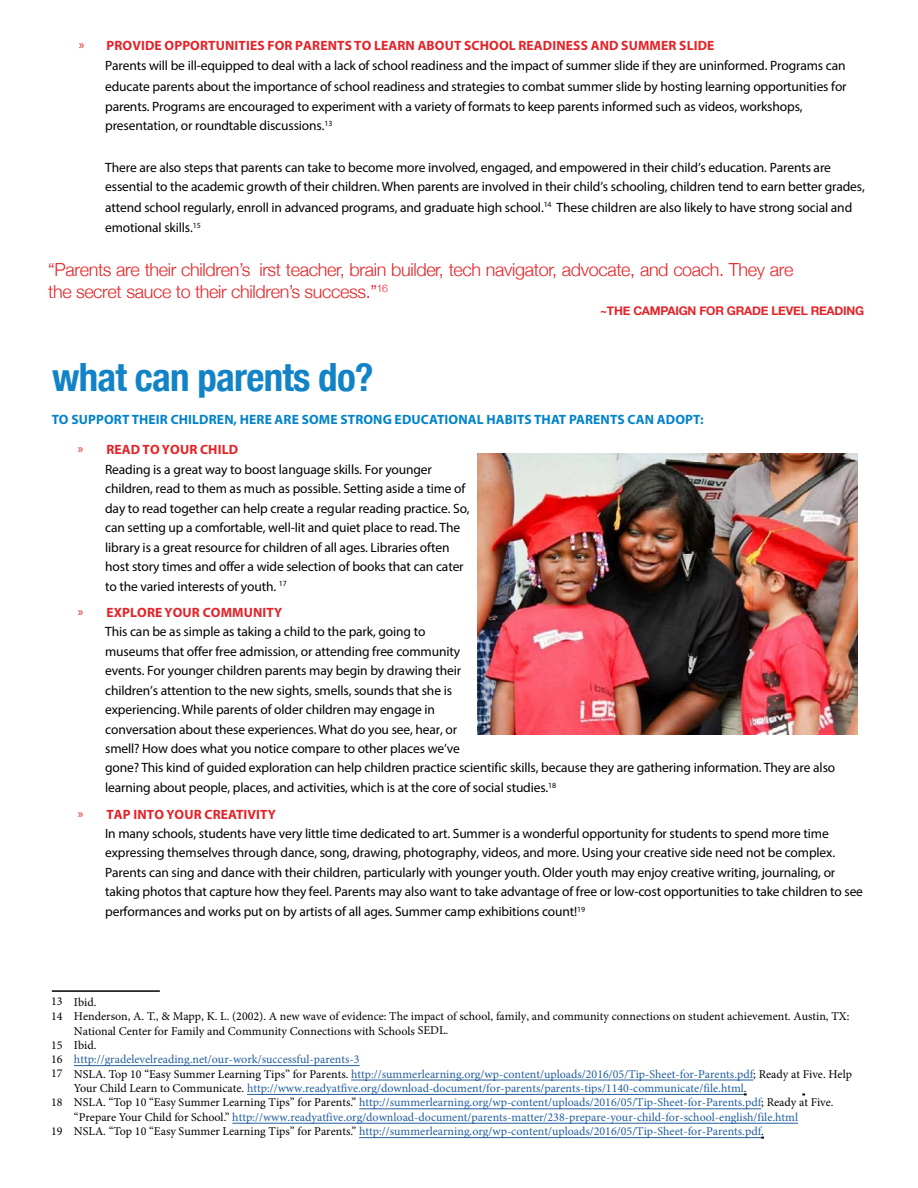
<style>
.page{position:relative;width:918px;height:1188px;background:#fff}
.page>*{position:absolute;margin:0;border:0;box-sizing:border-box;transform-origin:0 0}
.t1{font:700 condensed 39px "Helvetica Neue";letter-spacing:-.02em;color:#1283c6}
.t2{font:300 18px/22.5px "Helvetica Neue";letter-spacing:-.02em;color:#e42328}
.t3{font:13.5px/19.5px "Myriad Pro";letter-spacing:-.01em;color:#000}
.t4{font:700 13.5px "Myriad Pro";letter-spacing:.01em;color:#0083ca}
.t5{font:12px/14.4px "Minion Pro";color:#215e9e}
.t6{font:12px/14.4px "Minion Pro";color:#000}
.t7{font:700 12px "Helvetica Neue";letter-spacing:-.02em;color:#e42328}
.s1{color:#e42328}
.s2{font-weight:700;color:#e42328}
.s3{color:#000}
</style>
<div class="page">
<hr style="left:52px;top:990px;width:108px;height:2px;background:#000">
<hr style="left:359px;top:1137px;width:402px;height:1px;background:#215e9e">
<hr style="left:232px;top:1123px;width:566px;height:1px;background:#215e9e">
<hr style="left:359px;top:1109px;width:402px;height:1px;background:#215e9e">
<hr style="left:247px;top:1094px;width:497px;height:1px;background:#215e9e">
<hr style="left:351px;top:1080px;width:402px;height:1px;background:#215e9e">
<hr style="left:74px;top:1065px;width:286px;height:1px;background:#215e9e">
<img style="left:477px;top:454px;width:381px;height:280px">
<p class="t3" style="left:105px;top:35px;width:743px;line-height:20.1px;text-indent:-26px"><span class="s1">»</span> <span class="s2">PROVIDE OPPORTUNITIES FOR PARENTS TO LEARN ABOUT SCHOOL READINESS AND SUMMER SLIDE<br></span>Parents will be ill-equipped to deal with a lack of school readiness and the impact of summer slide if they are uninformed. Programs can educate parents about the importance of school readiness and strategies to combat summer slide by hosting learning opportunities for parents. Programs are encouraged to experiment with a variety of formats to keep parents informed such as videos, workshops, presentation, or roundtable discussions.<sup>13</sup></p>
<p class="t3" style="left:105px;top:157px;width:761px;line-height:20.2px">There are also steps that parents can take to become more involved, engaged, and empowered in their child’s education. Parents are essential to the academic growth of their children. When parents are involved in their child’s schooling, children tend to earn better grades, attend school regularly, enroll in advanced programs, and graduate high school.<sup>14</sup> These children are also likely to have strong social and emotional skills.<sup>15</sup></p>
<h2 class="t2" style="left:48px;top:257px;width:747px">“Parents are their children’s irst teacher, brain builder, tech navigator, advocate, and coach. They are the secret sauce to their children’s success.”<sup>16</sup></h2>
<p class="t7" style="left:600px;top:301px;width:266px">~THE CAMPAIGN FOR GRADE LEVEL READING</p>
<h1 class="t1" style="left:52px;top:345px;width:323px">what can parents do?</h1>
<p class="t4" style="left:52px;top:411px;width:653px">TO SUPPORT THEIR CHILDREN, HERE ARE SOME STRONG EDUCATIONAL HABITS THAT PARENTS CAN ADOPT:</p>
<p class="t3" style="left:105px;top:440px;width:366px;text-indent:-27px"><span class="s1">»</span> <span class="s2">READTO YOUR CHILD<br></span>Reading is a great way to boost language skills. For younger children, read to them as much as possible. Setting aside a time of day to read together can help create a regular reading practice. So, can setting up a comfortable, well-lit and quiet place to read. The library is a great resource for children of all ages. Libraries often host story times and offer a wide selection of books that can cater to the varied interests of youth. <sup>17</sup></p>
<p class="t3" style="left:105px;top:602px;width:732px;text-indent:-27px"><span class="s1">»</span> <span class="s2">EXPLORE YOUR COMMUNITY<br></span>This can be as simple as taking a child to the park, going to<br>museums that offer free admission, or attending free community<br>events. For younger children parents may begin by drawing their<br>children’s attention to the new sights, smells, sounds that she is<br>experiencing. While parents of older children may engage in<br>conversation about these experiences. What do you see, hear, or<br>smell? How does what you notice compare to other places we’ve<br>gone? This kind of guided exploration can help children practice scientific skills, because they are gathering information. They are also learning about people, places, and activities, which is at the core of social studies.<sup>18</sup></p>
<p class="t3" style="left:105px;top:804px;width:759px;text-indent:-27px"><span class="s1">»</span> <span class="s2">TAP INTO YOUR CREATIVITY<br></span>In many schools, students have very little time dedicated to art. Summer is a wonderful opportunity for students to spend more time expressing themselves through dance, song, drawing, photography, videos, and more. Using your creative side need not be complex.<br>Parents can sing and dance with their children, particularly with younger youth. Older youth may enjoy creative writing, journaling, or taking photos that capture how they feel. Parents may also want to take advantage of free or low-cost opportunities to take children to see performances and works put on by artists of all ages. Summer camp exhibitions count!<sup>19</sup></p>
<p class="t6" style="left:51px;top:995px;width:13px">13<br>14</p>
<p class="t6" style="left:51px;top:1038px;width:13px;text-align:justify">15<br>16<br>17</p>
<p class="t6" style="left:51px;top:1095px;width:13px">18</p>
<p class="t6" style="left:51px;top:1124px;width:13px">19</p>
<p class="t6" style="left:74px;top:995px;width:777px">Ibid.<br>Henderson, A. T., &amp; Mapp, K. L. (2002). A new wave of evidence: The impact of school, family, and community connections on student achievement. Austin, TX:<br>National Center for Family and Community Connections with Schools SEDL.<br>Ibid.</p>
<p class="t5" style="left:74px;top:1052px;width:780px">http://gradelevelreading.net/our-work/successful-parents-3<br><span class="s3">NSLA. Top 10 “Easy Summer Learning Tips” for Parents.</span> http://summerlearning.org/wp-content/uploads/2016/05/Tip-Sheet-for-Parents.pdf<span class="s3">; Ready at Five. Help Your Child Learn to Communicate.</span> http://www.readyatfive.org/download-document/for-parents/parents-tips/1140-communicate/file.html<span class="s3">.<br>NSLA. “Top 10 “Easy Summer Learning Tips” for Parents.”</span> http://summerlearning.org/wp-content/uploads/2016/05/Tip-Sheet-for-Parents.pdf<span class="s3">; Ready at Five. “Prepare Your Child for School.”</span> http://www.readyatfive.org/download-document/parents-matter/238-prepare-your-child-for-school-english/file.html<br><span class="s3">NSLA. “Top 10 “Easy Summer Learning Tips” for Parents.”</span> http://summerlearning.org/wp-content/uploads/2016/05/Tip-Sheet-for-Parents.pdf<span class="s3">.</span></p>
</div>
